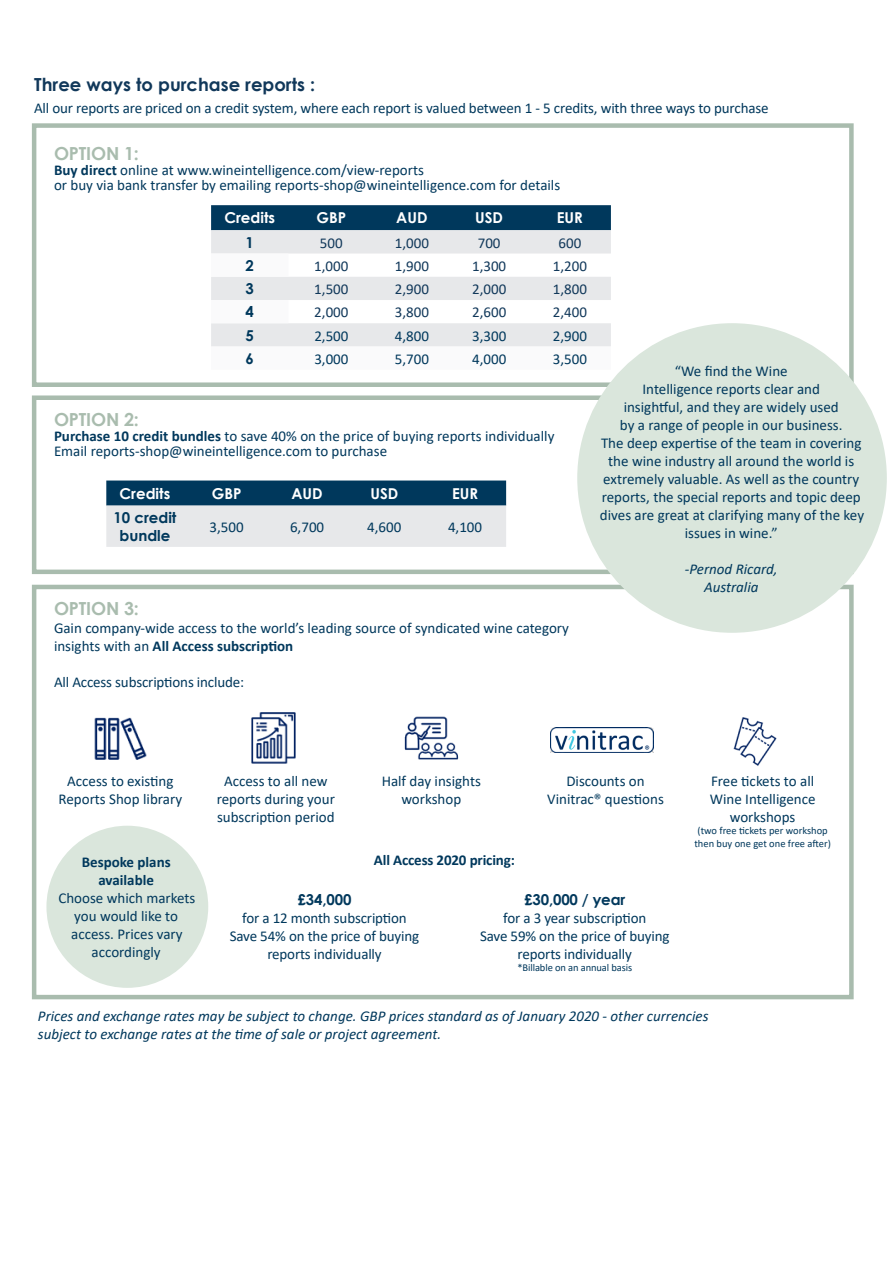
<style>
.page{position:relative;width:893px;height:1263px;background:#fff}
.page>*{position:absolute;margin:0;border:0;box-sizing:border-box;transform-origin:0 0}
.t1{font:700 18px "Century Gothic";color:#11385a}
.t2{font:700 18px "Century Gothic";letter-spacing:-.01em;color:#a9bcae}
.t3{font:15px/18px "Calibri";color:#00385c;text-align:center}
.t4{font:italic 15px/18px "Calibri";color:#00385c;text-align:center}
.t5{font:15px "Calibri";color:#11385a}
.t6{font:700 15px/18px "Calibri";letter-spacing:-.01em;color:#00385c;text-align:center}
.t7{font:700 15px/18px "Century Gothic";color:#00385c;text-align:center}
.t8{font:700 15px "Century Gothic";color:#fff}
.t9{font:10.5px/12.6px "Calibri";letter-spacing:-.005em;color:#00385c}
.s1{font-weight:700}
</style>
<div class="page">
<div style="left:32px;top:585px;width:822px;height:414px;border:4px solid #a9bcae"></div>
<div style="left:32px;top:395px;width:822px;height:179px;border:4px solid #a9bcae"></div>
<div style="left:32px;top:123px;width:822px;height:264px;border:4px solid #a9bcae"></div>
<img style="left:94px;top:717px;width:53px;height:43px">
<img style="left:251px;top:712px;width:45px;height:52px">
<img style="left:404px;top:716px;width:55px;height:44px">
<img style="left:734px;top:717px;width:43px;height:49px">
<img style="left:551px;top:727px;width:102px;height:25px">
<div style="left:577px;top:323px;width:310px;height:310px;background:#dae6dc;border-radius:50%"></div>
<div style="left:211px;top:205px;width:400px;height:25px;background:#00385c"></div>
<div style="left:211px;top:230px;width:400px;height:23px;background:#e7e8ea"></div>
<svg style="left:211px;top:253px;width:400px;height:93px"></svg>
<div style="left:46px;top:826px;width:162px;height:162px;background:#dae6dc;border-radius:50%"></div>
<svg style="left:106px;top:480px;width:400px;height:67px;background:#91a7b5"></svg>
<p class="t1" style="left:34px;top:71px;width:282px">Three ways to purchase reports :</p>
<p class="t3" style="left:34px;top:99px;width:736px">All our reports are priced on a credit system, where each report is valued between 1 - 5 credits, with three ways to purchase</p>
<p class="t2" style="left:54px;top:140px;width:86px">OPTION 1:</p>
<p class="t3" style="left:54px;top:162px;width:508px;line-height:15px;text-align:left"><span class="s1">Buy direct</span> online at www.wineintelligence.com/view-reports<br>or buy via bank transfer by emailing reports-shop@wineintelligence.com for details</p>
<p class="t8" style="left:224px;top:206px;width:52px">Credits</p>
<p class="t8" style="left:317px;top:206px;width:31px">GBP</p>
<p class="t8" style="left:396px;top:206px;width:33px">AUD</p>
<p class="t8" style="left:475px;top:206px;width:29px">USD</p>
<p class="t8" style="left:557px;top:206px;width:28px">EUR</p>
<p class="t7" style="left:246px;top:232px;width:10px">1</p>
<p class="t5" style="left:320px;top:232px;width:24px">500</p>
<p class="t5" style="left:395px;top:232px;width:36px">1,000</p>
<p class="t5" style="left:478px;top:232px;width:24px">700</p>
<p class="t5" style="left:558px;top:232px;width:24px">600</p>
<p class="t7" style="left:246px;top:256px;width:10px">2</p>
<p class="t5" style="left:314px;top:255px;width:36px">1,000</p>
<p class="t5" style="left:395px;top:255px;width:36px">1,900</p>
<p class="t5" style="left:472px;top:255px;width:36px">1,300</p>
<p class="t5" style="left:553px;top:255px;width:36px">1,200</p>
<p class="t7" style="left:246px;top:279px;width:10px">3</p>
<p class="t5" style="left:314px;top:279px;width:36px">1,500</p>
<p class="t5" style="left:395px;top:279px;width:36px">2,900</p>
<p class="t5" style="left:472px;top:279px;width:36px">2,000</p>
<p class="t5" style="left:553px;top:279px;width:36px">1,800</p>
<p class="t7" style="left:246px;top:302px;width:10px">4</p>
<p class="t5" style="left:314px;top:302px;width:36px">2,000</p>
<p class="t5" style="left:395px;top:302px;width:36px">3,800</p>
<p class="t5" style="left:472px;top:302px;width:36px">2,600</p>
<p class="t5" style="left:553px;top:302px;width:36px">2,400</p>
<p class="t7" style="left:246px;top:325px;width:10px">5</p>
<p class="t3" style="left:314px;top:326px;width:36px">2,500</p>
<p class="t3" style="left:395px;top:326px;width:36px">4,800</p>
<p class="t3" style="left:472px;top:326px;width:36px">3,300</p>
<p class="t3" style="left:553px;top:326px;width:36px">2,900</p>
<p class="t7" style="left:246px;top:349px;width:10px">6</p>
<p class="t3" style="left:314px;top:349px;width:36px">3,000</p>
<p class="t3" style="left:395px;top:349px;width:36px">5,700</p>
<p class="t3" style="left:472px;top:349px;width:36px">4,000</p>
<p class="t3" style="left:553px;top:349px;width:36px">3,500</p>
<p class="t2" style="left:54px;top:406px;width:86px">OPTION 2:</p>
<p class="t3" style="left:54px;top:428px;width:502px;line-height:15px;text-align:left"><span class="s1">Purchase 10 credit bundles</span> to save 40% on the price of buying reports individually<br>Email reports-shop@wineintelligence.com to purchase</p>
<p class="t8" style="left:120px;top:482px;width:52px">Credits</p>
<p class="t8" style="left:212px;top:482px;width:31px">GBP</p>
<p class="t8" style="left:292px;top:482px;width:33px">AUD</p>
<p class="t8" style="left:370px;top:482px;width:29px">USD</p>
<p class="t8" style="left:452px;top:482px;width:28px">EUR</p>
<p class="t7" style="left:113px;top:508px;width:64px">10 credit bundle</p>
<p class="t3" style="left:209px;top:517px;width:36px">3,500</p>
<p class="t3" style="left:290px;top:517px;width:36px">6,700</p>
<p class="t3" style="left:367px;top:517px;width:36px">4,600</p>
<p class="t3" style="left:448px;top:517px;width:36px">4,100</p>
<p class="t2" style="left:54px;top:595px;width:86px">OPTION 3:</p>
<p class="t3" style="left:54px;top:619px;width:517px;text-align:left">Gain company-wide access to the world’s leading source of syndicated wine category insights with an <span class="s1">All Access subscription</span></p>
<p class="t3" style="left:54px;top:673px;width:192px">All Access subscriptions include:</p>
<p class="t3" style="left:600px;top:361px;width:266px">“We find the Wine<br>Intelligence reports clear and<br>insightful, and they are widely used<br>by a range of people in our business.<br>The deep expertise of the team in covering the wine industry all around the world is extremely valuable. As well as the country reports, the special reports and topic deep dives are great at clarifying many of the key issues in wine.”</p>
<p class="t4" style="left:685px;top:559px;width:94px">-Pernod Ricard,<br>Australia</p>
<p class="t3" style="left:59px;top:771px;width:125px">Access to existing<br>Reports Shop library</p>
<p class="t3" style="left:217px;top:771px;width:120px">Access to all new reports during your subscription period</p>
<p class="t3" style="left:382px;top:772px;width:101px">Half day insights workshop</p>
<p class="t3" style="left:710px;top:771px;width:107px">Free tickets to all<br>Wine Intelligence workshops</p>
<p class="t9" style="left:694px;top:824px;width:138px">(two free tickets per workshop then buy one get one free after)</p>
<p class="t3" style="left:547px;top:771px;width:118px">Discounts on<br>Vinitrac® questions</p>
<p class="t6" style="left:82px;top:853px;width:90px">Bespoke plans available</p>
<p class="t3" style="left:58px;top:889px;width:139px">Choose which markets you would like to access. Prices vary accordingly</p>
<p class="t6" style="left:374px;top:851px;width:143px">All Access 2020 pricing:</p>
<p class="t7" style="left:298px;top:889px;width:55px">£34,000</p>
<p class="t3" style="left:230px;top:908px;width:191px">for a 12 month subscription<br>Save 54% on the price of buying reports individually</p>
<p class="t7" style="left:524px;top:889px;width:102px">£30,000 / year</p>
<p class="t3" style="left:480px;top:908px;width:191px">for a 3 year subscription<br>Save 59% on the price of buying reports individually</p>
<p class="t9" style="left:517px;top:961px;width:116px">*Billable on an annual basis</p>
<p class="t4" style="left:38px;top:1006px;width:672px;text-align:left">Prices and exchange rates may be subject to change. GBP prices standard as of January 2020 - other currencies subject to exchange rates at the time of sale or project agreement.</p>
</div>
